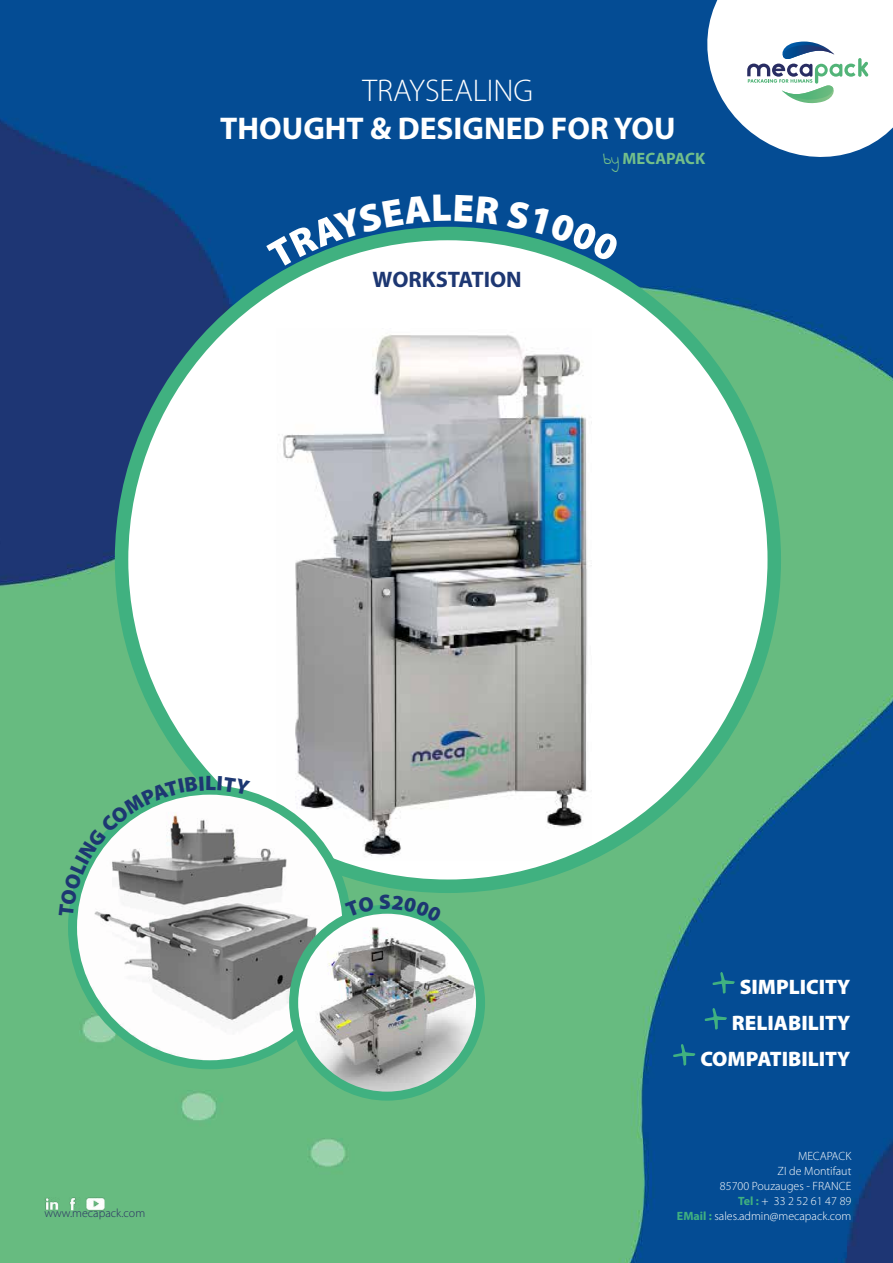
<style>
.page{position:relative;width:893px;height:1263px;background:#fff}
.page>*{position:absolute;margin:0;border:0;box-sizing:border-box;transform-origin:0 0}
.t1{font:51px "Indie Flower";color:#40b180}
.t2{font:700 31.5px "Myriad Pro";color:#fff}
.t3{font:300 31.5px "Myriad Pro";color:#fff}
.t4{font:700 22.5px "Myriad Pro";color:#1d3772}
.t5{font:900 21px "Myriad Pro";color:#fff}
.t6{font:700 16.5px "Myriad Pro";color:#73bf8a}
.t7{font:300 12px/15px "Myriad Pro";color:#fff;text-align:right}
.t8{font:300 12px "Myriad Pro";color:#2a2e63}
.s1{font-family:"Indie Flower";font-weight:400}
.s2{font-weight:700;color:#40b180}
</style>
<div class="page">
<img style="left:0;top:0;width:893px;height:1263px">
<div style="left:122px;top:233px;width:652px;height:653px;background:#fff;border-radius:50%"></div>
<img style="left:277px;top:334px;width:315px;height:526px">
<img style="left:73px;top:790px;width:274px;height:275px;border-radius:137px">
<img style="left:294px;top:915px;width:187px;height:181px">
<div style="left:289px;top:905px;width:196px;height:196px;border:9px solid #40b180;border-radius:50%"></div>
<svg style="left:694px;top:0;width:199px;height:168px"></svg>
<img style="left:44px;top:1197px;width:15px;height:14px">
<img style="left:64px;top:1198px;width:17px;height:12px">
<img style="left:86px;top:1198px;width:18px;height:13px">
<svg style="left:59px;top:776px;width:192px;height:140px"></svg>
<svg style="left:345px;top:896px;width:29px;height:21px"></svg>
<svg style="left:380px;top:895px;width:62px;height:28px"></svg>
<svg style="left:266px;top:195px;width:234px;height:74px"></svg>
<svg style="left:507px;top:200px;width:113px;height:63px;background:#216999"></svg>
<h2 class="t3" style="left:363px;top:73px;width:172px">TRAYSEALING</h2>
<h2 class="t2" style="left:220px;top:108px;width:457px">THOUGHT &amp; DESIGNED FOR YOU</h2>
<h3 class="t6" style="left:603px;top:147px;width:104px"><span class="s1">by</span> MECAPACK</h3>
<h3 class="t4" style="left:373px;top:264px;width:151px">WORKSTATION</h3>
<h1 class="t1" style="left:712px;top:944px;width:25px">+</h1>
<h3 class="t5" style="left:740px;top:974px;width:112px">SIMPLICITY</h3>
<h1 class="t1" style="left:704px;top:980px;width:25px">+</h1>
<h3 class="t5" style="left:732px;top:1010px;width:120px">RELIABILITY</h3>
<h1 class="t1" style="left:673px;top:1016px;width:25px">+</h1>
<h3 class="t5" style="left:700px;top:1046px;width:152px">COMPATIBILITY</h3>
<p class="t7" style="left:720px;top:1149px;width:133px">MECAPACK<br>ZI de Montifaut<br>85700 Pouzauges - FRANCE<br><span class="s2">Tel :</span> + 33 2 52 61 47 89</p>
<p class="t8" style="left:44px;top:1207px;width:102px">www.mecapack.com</p>
<p class="t7" style="left:677px;top:1209px;width:176px"><span class="s2">EMail :</span> sales.admin@mecapack.com</p>
</div>
